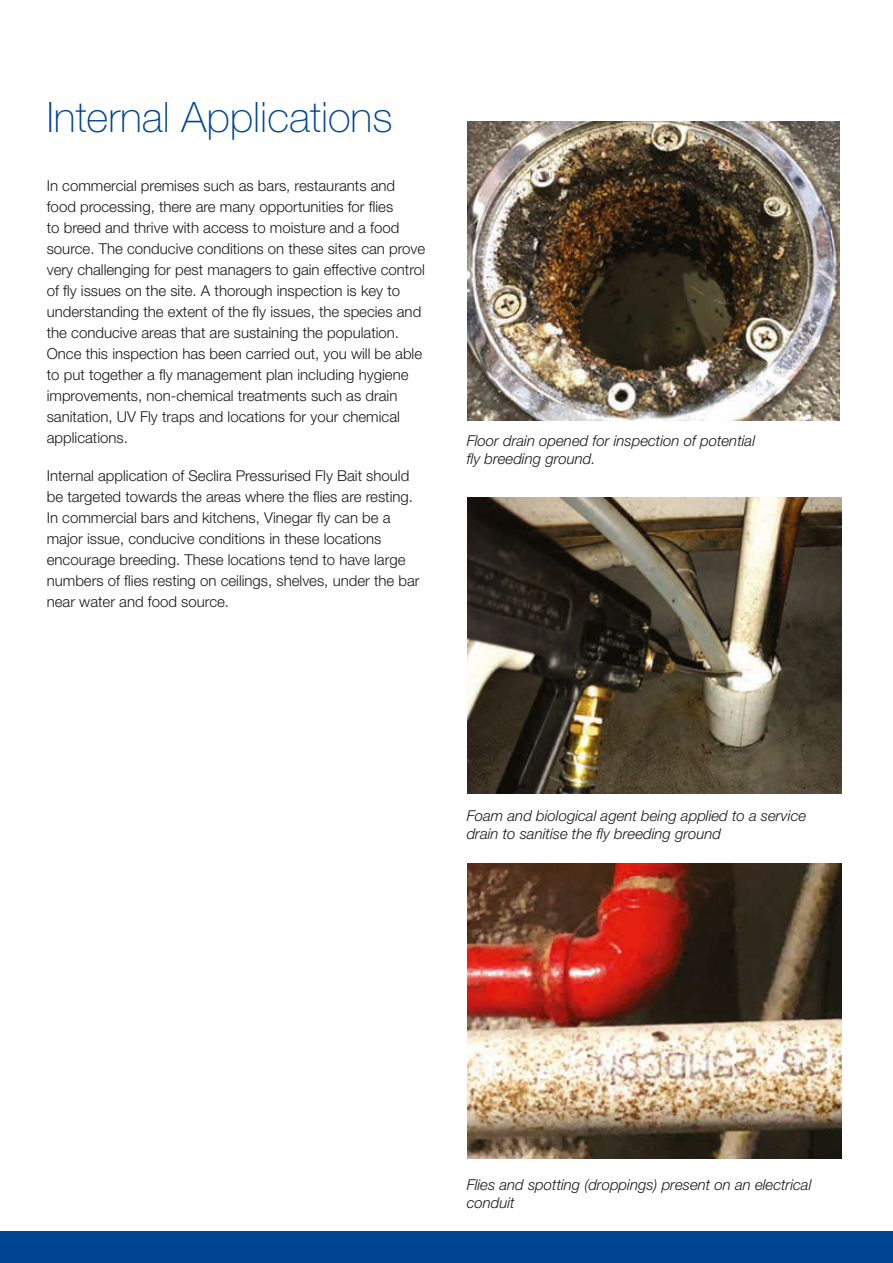
<style>
.page{position:relative;width:893px;height:1263px;background:#fff}
.page>*{position:absolute;margin:0;border:0;box-sizing:border-box;transform-origin:0 0}
.t1{font:100 42px "Helvetica Neue LT Std";color:#004594}
.t2{font:300 15px/21px "Helvetica Neue LT Std";color:#1a1a18}
.t3{font:italic 300 15px/18px "Helvetica Neue LT Std";color:#1a1a18}
</style>
<div class="page">
<img style="left:468px;top:863px;width:374px;height:296px">
<div style="left:0;top:1231px;width:893px;height:32px;background:#004594"></div>
<img style="left:468px;top:121px;width:372px;height:300px">
<img style="left:468px;top:497px;width:374px;height:296px">
<h1 class="t1" style="left:47px;top:93px;width:347px">Internal Applications</h1>
<p class="t2" style="left:47px;top:175px;width:380px">In commercial premises such as bars, restaurants and food processing, there are many opportunities for flies<br>to breed and thrive with access to moisture and a food source. The conducive conditions on these sites can prove very challenging for pest managers to gain effective control of fly issues on the site. A thorough inspection is key to understanding the extent of the fly issues, the species and the conducive areas that are sustaining the population.<br>Once this inspection has been carried out, you will be able to put together a fly management plan including hygiene improvements, non-chemical treatments such as drain sanitation, UV Fly traps and locations for your chemical applications.</p>
<p class="t2" style="left:47px;top:465px;width:374px">Internal application of Seclira Pressurised Fly Bait should be targeted towards the areas where the flies are resting.<br>In commercial bars and kitchens, Vinegar fly can be a major issue, conducive conditions in these locations encourage breeding. These locations tend to have large numbers of flies resting on ceilings, shelves, under the bar near water and food source.</p>
<p class="t3" style="left:467px;top:432px;width:290px">Floor drain opened for inspection of potential fly breeding ground.</p>
<p class="t3" style="left:467px;top:806px;width:341px">Foam and biological agent being applied to a service drain to sanitise the fly breeding ground</p>
<p class="t3" style="left:467px;top:1175px;width:346px">Flies and spotting (droppings) present on an electrical conduit</p>
</div>
